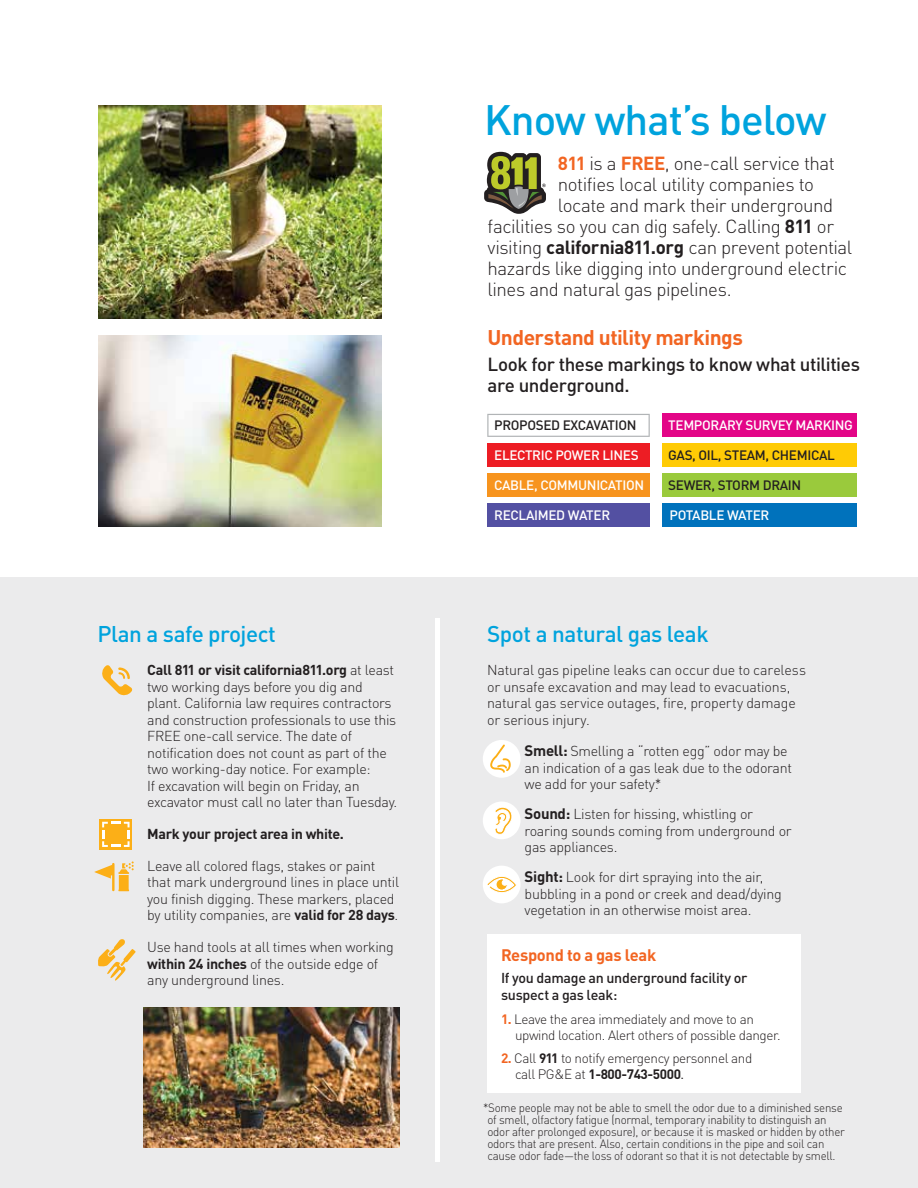
<style>
.page{position:relative;width:918px;height:1188px;background:#fff}
.page>*{position:absolute;margin:0;border:0;box-sizing:border-box;transform-origin:0 0}
.t1{font:500 42px "DIN";letter-spacing:-.025em;color:#00a3dd}
.t2{font:500 22.5px "DIN Pro";letter-spacing:-.02em;color:#00a3dd}
.t3{font:500 22.5px "DIN";letter-spacing:-.02em;color:#00a3dd}
.t4{font:700 21px "DIN Pro";letter-spacing:-.025em;color:#f26522}
.t5{font:300 18.75px "DIN";letter-spacing:-.025em;color:#231f20}
.t6{font:500 18.75px/21px "DIN";letter-spacing:-.02em;color:#231f20}
.t7{font:700 16.5px "DIN Pro";letter-spacing:-.02em;color:#f26522}
.t8{font:300 14.25px/16.5px "DIN Pro";letter-spacing:-.02em;color:#231f20}
.t9{font:500 14.25px/16.5px "DIN Pro";letter-spacing:-.02em;color:#231f20}
.t10{font:700 14.25px "DIN Pro";letter-spacing:-.02em;color:#231f20}
.t11{font:300 13.5px/15.8px "DIN Pro";letter-spacing:-.03em;color:#231f20}
.t12{font:500 13.5px "DIN";letter-spacing:-.025em;color:#fff}
.t13{font:500 13.5px "DIN";letter-spacing:-.025em;color:#231f20}
.t14{font:300 12px/12px "DIN Pro";letter-spacing:-.02em;color:#231f20;scale:.96 1}
.s1{font-weight:700}
.s2{font-family:"DIN Pro";font-weight:700;color:#f26522}
.s3{font-family:"DIN Pro";font-weight:700}
.s4{font-weight:700;font-size:15px}
.s5{font-weight:700;color:#f26522}
.s6{font-weight:400}
</style>
<div class="page">
<img style="left:99px;top:105px;width:282px;height:213px">
<img style="left:99px;top:335px;width:282px;height:192px">
<svg style="left:484px;top:152px;width:62px;height:62px"></svg>
<div style="left:0;top:577px;width:918px;height:611px;background:#ebebec"></div>
<img style="left:144px;top:1008px;width:256px;height:140px">
<div style="left:487px;top:934px;width:314px;height:159px;background:#fff"></div>
<div style="left:483px;top:740px;width:38px;height:38px;background:#fff;border-radius:50%"></div>
<svg style="left:490px;top:744px;width:21px;height:29px"></svg>
<div style="left:483px;top:802px;width:38px;height:37px;background:#fff;border-radius:50%"></div>
<svg style="left:495px;top:807px;width:17px;height:28px"></svg>
<div style="left:483px;top:866px;width:38px;height:37px;background:#fff;border-radius:50%"></div>
<svg style="left:487px;top:876px;width:29px;height:17px"></svg>
<div style="left:435px;top:619px;width:5px;height:543px;background:#fff"></div>
<svg style="left:487px;top:414px;width:163px;height:23px"></svg>
<div style="left:662px;top:414px;width:195px;height:23px;background:#e30587"></div>
<div style="left:487px;top:444px;width:163px;height:23px;background:#ed1d24"></div>
<div style="left:662px;top:444px;width:195px;height:23px;background:#ffcb05"></div>
<div style="left:487px;top:474px;width:163px;height:23px;background:#f7941e"></div>
<div style="left:662px;top:504px;width:195px;height:23px;background:#0072bc"></div>
<div style="left:487px;top:504px;width:163px;height:23px;background:#5350a2"></div>
<div style="left:662px;top:474px;width:195px;height:23px;background:#9aca3c"></div>
<svg style="left:102px;top:665px;width:30px;height:31px"></svg>
<svg style="left:100px;top:819px;width:32px;height:30px"></svg>
<svg style="left:94px;top:861px;width:40px;height:30px"></svg>
<svg style="left:98px;top:939px;width:38px;height:42px"></svg>
<svg style="left:102px;top:822px;width:28px;height:25px"></svg>
<h2 class="t3" style="left:97px;top:619px;width:180px">Plan a safe project</h2>
<p class="t8" style="left:147px;top:661px;width:252px"><span class="s1">Call 811 or visit california811.org</span> at least two working days before you dig and plant. California law requires contractors and construction professionals to use this FREE one-call service. The date of notification does not count as part of the two working-day notice. For example:<br>If excavation will begin on Friday, an excavator must call no later than Tuesday.</p>
<p class="t10" style="left:147px;top:822px;width:198px">Mark your project area in white.</p>
<p class="t8" style="left:147px;top:856px;width:253px">Leave all colored flags, stakes or paint that mark underground lines in place until you finish digging. These markers, placed by utility companies, are <span class="s1">valid for 28 days</span>.</p>
<p class="t8" style="left:147px;top:938px;width:248px">Use hand tools at all times when working <span class="s1">within 24 inches</span> of the outside edge of any underground lines.</p>
<h2 class="t1" style="left:484px;top:93px;width:344px">Know what’s below</h2>
<p class="t5" style="left:558px;top:151px;width:279px"><span class="s2">811</span> is a <span class="s2">FREE</span>, one-call service that</p>
<p class="t5" style="left:558px;top:172px;width:258px">notifies local utility companies to</p>
<p class="t5" style="left:558px;top:193px;width:277px">locate and mark their underground</p>
<p class="t5" style="left:488px;top:214px;width:348px">facilities so you can dig safely. Calling <span class="s3">811</span> or</p>
<p class="t5" style="left:488px;top:235px;width:366px">visiting <span class="s3">california811.org</span> can prevent potential</p>
<p class="t5" style="left:488px;top:256px;width:361px">hazards like digging into underground electric</p>
<p class="t5" style="left:488px;top:277px;width:246px">lines and natural gas pipelines.</p>
<h3 class="t4" style="left:488px;top:320px;width:257px">Understand utility markings</h3>
<p class="t6" style="left:488px;top:353px;width:374px">Look for these markings to know what utilities are underground.</p>
<p class="t13" style="left:494px;top:417px;width:144px">PROPOSED EXCAVATION</p>
<p class="t12" style="left:668px;top:417px;width:186px">TEMPORARY SURVEY MARKING</p>
<p class="t12" style="left:494px;top:447px;width:146px">ELECTRIC POWER LINES</p>
<p class="t13" style="left:668px;top:447px;width:168px">GAS, OIL, STEAM, CHEMICAL</p>
<p class="t12" style="left:494px;top:477px;width:152px">CABLE, COMMUNICATION</p>
<p class="t12" style="left:494px;top:507px;width:117px">RECLAIMED WATER</p>
<p class="t12" style="left:670px;top:507px;width:101px">POTABLE WATER</p>
<p class="t13" style="left:668px;top:477px;width:135px">SEWER, STORM DRAIN</p>
<h2 class="t2" style="left:487px;top:616px;width:223px">Spot a natural gas leak</h2>
<p class="t8" style="left:487px;top:660px;width:320px">Natural gas pipeline leaks can occur due to careless or unsafe excavation and may lead to evacuations, natural gas service outages, fire, property damage or serious injury.</p>
<h3 class="t8" style="left:525px;top:741px;width:264px"><span class="s4">Smell:</span> Smelling a “rotten egg” odor may be</h3>
<p class="t8" style="left:525px;top:758px;width:269px">an indication of a gas leak due to the odorant we add for your safety*.</p>
<h3 class="t8" style="left:525px;top:804px;width:230px"><span class="s4">Sound:</span> Listen for hissing, whistling or</h3>
<p class="t8" style="left:525px;top:821px;width:269px">roaring sounds coming from underground or gas appliances.</p>
<h3 class="t8" style="left:525px;top:867px;width:240px"><span class="s4">Sight:</span> Look for dirt spraying into the air,</h3>
<p class="t8" style="left:525px;top:884px;width:259px">bubbling in a pond or creek and dead/dying vegetation in an otherwise moist area.</p>
<h2 class="t7" style="left:501px;top:941px;width:157px">Respond to a gas leak</h2>
<p class="t9" style="left:501px;top:968px;width:248px">If you damage an underground facility or suspect a gas leak:</p>
<p class="t11" style="left:515px;top:1011px;width:267px;text-indent:-14px"><span class="s5">1.</span> Leave the area immediately and move to an upwind location. Alert others of possible danger.</p>
<p class="t11" style="left:515px;top:1050px;width:239px;text-indent:-14px"><span class="s5">2.</span> Call <span class="s1">911</span> to notify emergency personnel and call PG&amp;E at <span class="s1">1-800-743-5000</span><span class="s6">.</span></p>
<p class="t14" style="left:487px;top:1101px;width:374px;text-indent:-4px">*Some people may not be able to smell the odor due to a diminished sense of smell, olfactory fatigue (normal, temporary inability to distinguish an odor after prolonged exposure), or because it is masked or hidden by other odors that are present. Also, certain conditions in the pipe and soil can cause odor fade—the loss of odorant so that it is not detectable by smell.</p>
</div>
